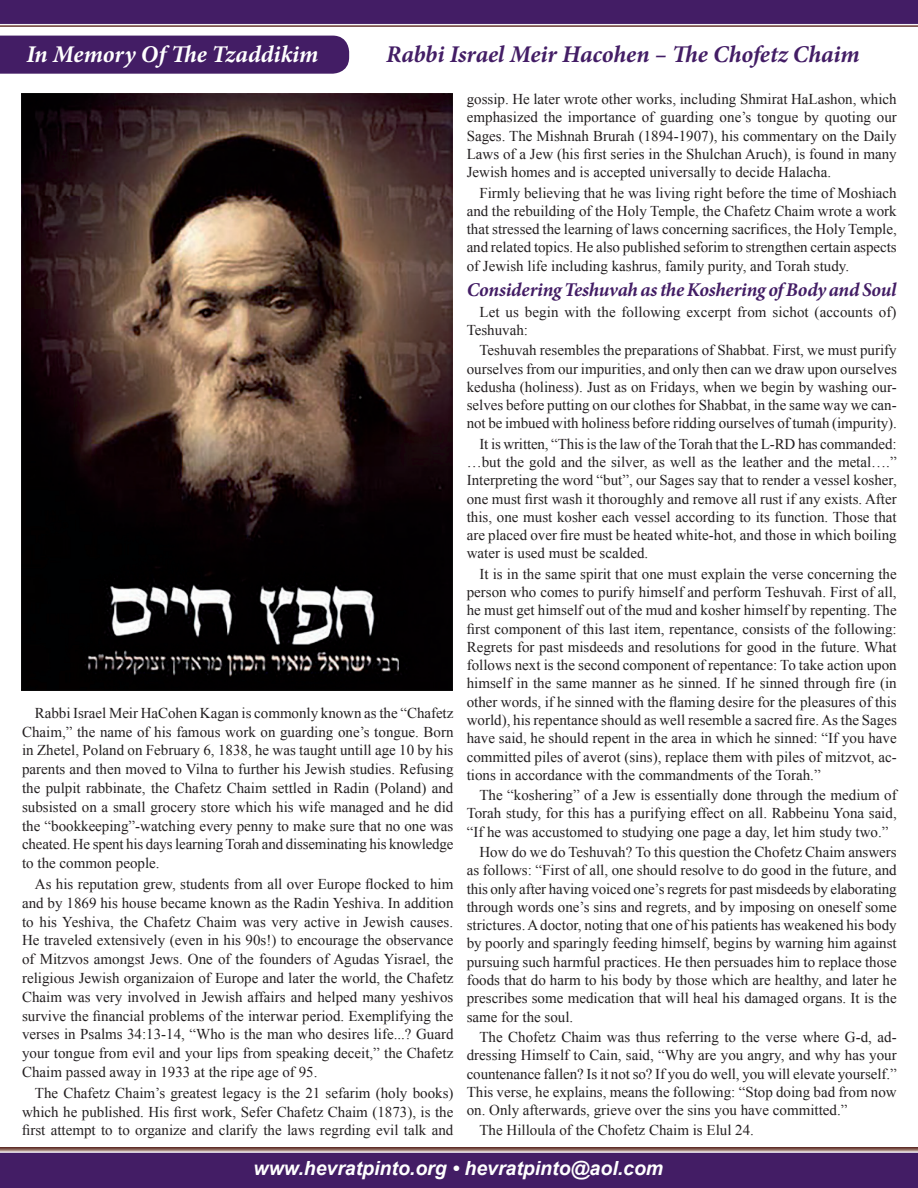
<style>
.page{position:relative;width:918px;height:1188px;background:#fff}
.page>*{position:absolute;margin:0;border:0;box-sizing:border-box;transform-origin:0 0}
.t1{font:italic 700 24px "Minion Pro";letter-spacing:-.005em;color:#431d65}
.t2{font:italic 700 24px "Minion Pro";letter-spacing:-.005em;color:#fff}
.t3{font:italic 700 19.5px "Minion Pro";letter-spacing:-.015em;color:#431d65}
.t4{font:italic 700 19.5px "Arial";color:#fff}
.t5{font:15px/18.3px "Times New Roman";color:#231f20;text-align:justify}
</style>
<div class="page">
<svg style="left:0;top:1147px;width:918px;height:41px;background:#502b68"></svg>
<svg style="left:0;top:0;width:918px;height:27px;background:#4f2b6a"></svg>
<div style="left:0;top:36px;width:349px;height:38px;background:#431d65"></div>
<img style="left:21px;top:94px;width:432px;height:596px">
<h1 class="t2" style="left:26px;top:37px;width:294px">In Memory Of The Tzaddikim</h1>
<h1 class="t1" style="left:386px;top:37px;width:475px">Rabbi Israel Meir Hacohen – The Chofetz Chaim</h1>
<p class="t5" style="left:22px;top:703px;width:433px;line-height:18.8px;text-indent:13px">Rabbi Israel Meir HaCohen Kagan is commonly known as the “Chafetz Chaim,” the name of his famous work on guarding one’s tongue. Born in Zhetel, Poland on February 6, 1838, he was taught untill age 10 by his parents and then moved to Vilna to further his Jewish studies. Refusing the pulpit rabbinate, the Chafetz Chaim settled in Radin (Poland) and subsisted on a small grocery store which his wife managed and he did the “bookkeeping”-watching every penny to make sure that no one was cheated. He spent his days learning Torah and disseminating his knowledge to the common people.</p>
<p class="t5" style="left:22px;top:874px;width:433px;line-height:18.8px;text-indent:13px">As his reputation grew, students from all over Europe flocked to him and by 1869 his house became known as the Radin Yeshiva. In addition to his Yeshiva, the Chafetz Chaim was very active in Jewish causes.<br>He traveled extensively (even in his 90s!) to encourage the observance of Mitzvos amongst Jews. One of the founders of Agudas Yisrael, the religious Jewish organizaion of Europe and later the world, the Chafetz Chaim was very involved in Jewish affairs and helped many yeshivos survive the financial problems of the interwar period. Exemplifying the verses in Psalms 34:13-14, “Who is the man who desires life...? Guard your tongue from evil and your lips from speaking deceit,” the Chafetz Chaim passed away in 1933 at the ripe age of 95.</p>
<p class="t5" style="left:22px;top:1083px;width:433px;line-height:18.8px;text-indent:13px">The Chafetz Chaim’s greatest legacy is the 21 sefarim (holy books) which he published. His first work, Sefer Chafetz Chaim (1873), is the first attempt to to organize and clarify the laws regrding evil talk and</p>
<p class="t5" style="left:467px;top:90px;width:432px">gossip. He later wrote other works, including Shmirat HaLashon, which emphasized the importance of guarding one’s tongue by quoting our Sages. The Mishnah Brurah (1894-1907), his commentary on the Daily Laws of a Jew (his first series in the Shulchan Aruch), is found in many Jewish homes and is accepted universally to decide Halacha.</p>
<p class="t5" style="left:467px;top:183px;width:432px;text-indent:13px">Firmly believing that he was living right before the time of Moshiach and the rebuilding of the Holy Temple, the Chafetz Chaim wrote a work that stressed the learning of laws concerning sacrifices, the Holy Temple, and related topics. He also published seforim to strengthen certain aspects of Jewish life including kashrus, family purity, and Torah study.</p>
<h2 class="t3" style="left:467px;top:276px;width:431px">Considering Teshuvah as the Koshering of Body and Soul</h2>
<p class="t5" style="left:467px;top:302px;width:431px;text-indent:13px">Let us begin with the following excerpt from sichot (accounts of)<br>Teshuvah:</p>
<p class="t5" style="left:467px;top:341px;width:432px;text-indent:13px">Teshuvah resembles the preparations of Shabbat. First, we must purify ourselves from our impurities, and only then can we draw upon ourselves kedusha (holiness). Just as on Fridays, when we begin by washing our&shy;selves before putting on our clothes for Shabbat, in the same way we can&shy;not be imbued with holiness before ridding ourselves of tumah (impurity).</p>
<p class="t5" style="left:467px;top:434px;width:432px;text-indent:13px">It is written, “This is the law of the Torah that the L-RD has commanded: …but the gold and the silver, as well as the leather and the metal….” Interpreting the word “but”, our Sages say that to render a vessel kosher, one must first wash it thoroughly and remove all rust if any exists. After this, one must kosher each vessel according to its function. Those that are placed over fire must be heated white-hot, and those in which boiling water is used must be scalded.</p>
<p class="t5" style="left:467px;top:564px;width:432px;text-indent:13px">It is in the same spirit that one must explain the verse concerning the person who comes to purify himself and perform Teshuvah. First of all, he must get himself out of the mud and kosher himself by repenting. The first component of this last item, repentance, consists of the following:<br>Regrets for past misdeeds and resolutions for good in the future. What follows next is the second component of repentance: To take action upon himself in the same manner as he sinned. If he sinned through fire (in other words, if he sinned with the flaming desire for the pleasures of this world), his repentance should as well resemble a sacred fire. As the Sages have said, he should repent in the area in which he sinned: “If you have committed piles of averot (sins), replace them with piles of mitzvot, ac&shy;tions in accordance with the commandments of the Torah.”</p>
<p class="t5" style="left:467px;top:786px;width:432px;text-indent:13px">The “koshering” of a Jew is essentially done through the medium of Torah study, for this has a purifying effect on all. Rabbeinu Yona said, “If he was accustomed to studying one page a day, let him study two.”</p>
<p class="t5" style="left:467px;top:843px;width:432px;text-indent:13px">How do we do Teshuvah? To this question the Chofetz Chaim answers as follows: “First of all, one should resolve to do good in the future, and this only after having voiced one’s regrets for past misdeeds by elaborating through words one’s sins and regrets, and by imposing on oneself some strictures. A doctor, noting that one of his patients has weakened his body by poorly and sparingly feeding himself, begins by warning him against pursuing such harmful practices. He then persuades him to replace those foods that do harm to his body by those which are healthy, and later he prescribes some medication that will heal his damaged organs. It is the same for the soul.</p>
<p class="t5" style="left:467px;top:1028px;width:432px;text-indent:13px">The Chofetz Chaim was thus referring to the verse where G-d, ad&shy;dressing Himself to Cain, said, “Why are you angry, and why has your countenance fallen? Is it not so? If you do well, you will elevate yourself.” This verse, he explains, means the following: “Stop doing bad from now on. Only afterwards, grieve over the sins you have committed.”</p>
<p class="t5" style="left:479px;top:1121px;width:276px">The Hilloula of the Chofetz Chaim is Elul 24.</p>
<h2 class="t4" style="left:254px;top:1155px;width:411px">www.hevratpinto.org • hevratpinto@aol.com</h2>
</div>
